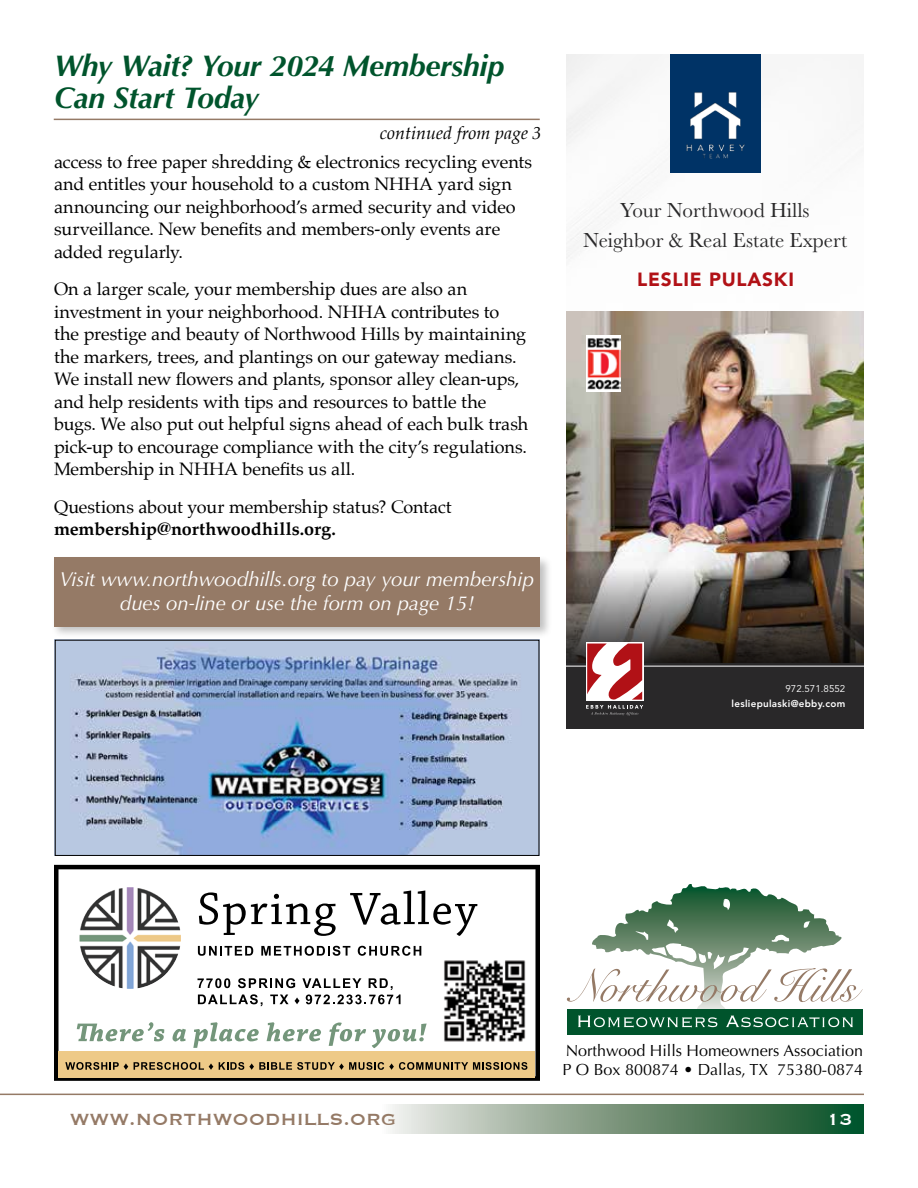
<style>
.page{position:relative;width:918px;height:1188px;background:#fff}
.page>*{position:absolute;margin:0;border:0;box-sizing:border-box;transform-origin:0 0}
.t1{font:italic 700 30px/31.5px "Optima";letter-spacing:-.01em;color:#00542c}
.t2{font:21px/30px "Baskerville URW";color:#292829;text-align:center}
.t3{font:21px "Copperplate";color:#957a66}
.t4{font:21px "Copperplate";color:#fff}
.t5{font:italic 20.25px/24px "Optima";color:#fff;text-align:center}
.t6{font:900 18.9px "Avenir LT Std";letter-spacing:.04em;color:#b11116}
.t7{font:18px/22.5px "Palatino";letter-spacing:-.005em;color:#000}
.t8{font:700 18px "Palatino";letter-spacing:-.005em;color:#000}
.t9{font:italic 18px "Palatino";color:#000}
.t10{font:16.2px/19.4px "Optima";color:#000}
.t11{font:800 9.9px "Avenir LT Std";letter-spacing:.03em;color:#fff}
.t12{font:9.75px "Avenir LT Std";color:#fff}
</style>
<div class="page">
<hr style="left:0;top:1094px;width:864px;height:1px;background:#957a66">
<svg style="left:390px;top:1104px;width:474px;height:30px;background:#78977f"></svg>
<div style="left:51px;top:554px;width:502px;height:85px;background:#000;opacity:.25"></div>
<div style="left:54px;top:557px;width:486px;height:69px;background:#957a66"></div>
<img style="left:567px;top:54px;width:297px;height:258px">
<div style="left:670px;top:54px;width:91px;height:118px;background:#036"></div>
<img style="left:686px;top:92px;width:59px;height:67px">
<img style="left:567px;top:312px;width:297px;height:256px">
<svg style="left:567px;top:568px;width:297px;height:95px;background:#5a524c"></svg>
<div style="left:567px;top:663px;width:297px;height:66px;background:#292829"></div>
<hr style="left:567px;top:666px;width:297px;height:1px;background:#fff">
<svg style="left:586px;top:642px;width:57px;height:2px"></svg>
<svg style="left:586px;top:644px;width:57px;height:71px"></svg>
<img style="left:586px;top:335px;width:35px;height:57px">
<div style="left:567px;top:1009px;width:296px;height:26px;background:#00542c"></div>
<svg style="left:567px;top:884px;width:296px;height:144px"></svg>
<hr style="left:54px;top:119px;width:486px;height:1px;background:#957a66">
<img style="left:57px;top:642px;width:480px;height:212px">
<div style="left:55px;top:640px;width:484px;height:216px;border:1px solid #000"></div>
<svg style="left:54px;top:865px;width:486px;height:216px"></svg>
<div style="left:58px;top:1052px;width:477px;height:26px;background:#eeca88"></div>
<img style="left:79px;top:887px;width:102px;height:102px">
<svg style="left:199px;top:892px;width:137px;height:44px"></svg>
<svg style="left:350px;top:891px;width:127px;height:45px"></svg>
<svg style="left:77px;top:1022px;width:87px;height:19px"></svg>
<svg style="left:173px;top:1029px;width:13px;height:13px"></svg>
<svg style="left:193px;top:1022px;width:66px;height:26px"></svg>
<svg style="left:267px;top:1022px;width:54px;height:19px"></svg>
<svg style="left:329px;top:1023px;width:37px;height:23px"></svg>
<svg style="left:372px;top:1024px;width:55px;height:24px"></svg>
<svg style="left:198px;top:946px;width:55px;height:10px"></svg>
<svg style="left:261px;top:946px;width:89px;height:10px"></svg>
<svg style="left:358px;top:946px;width:63px;height:10px"></svg>
<svg style="left:198px;top:978px;width:203px;height:28px"></svg>
<svg style="left:65px;top:1062px;width:63px;height:8px"></svg>
<svg style="left:134px;top:1062px;width:79px;height:8px"></svg>
<svg style="left:219px;top:1062px;width:308px;height:8px"></svg>
<img style="left:443px;top:959px;width:84px;height:85px">
<h1 class="t1" style="left:54px;top:51px;width:452px">Why Wait? Your 2024 Membership<br>Can Start Today</h1>
<p class="t9" style="left:380px;top:118px;width:163px">continued from page 3</p>
<p class="t7" style="left:54px;top:150px;width:480px">access to free paper shredding &amp; electronics recycling events and entitles your household to a custom NHHA yard sign announcing our neighborhood’s armed security and video surveillance. New benefits and members-only events are added regularly.</p>
<p class="t7" style="left:54px;top:278px;width:476px">On a larger scale, your membership dues are also an investment in your neighborhood. NHHA contributes to the prestige and beauty of Northwood Hills by maintaining the markers, trees, and plantings on our gateway medians.<br>We install new flowers and plants, sponsor alley clean-ups, and help residents with tips and resources to battle the bugs. We also put out helpful signs ahead of each bulk trash pick-up to encourage compliance with the city’s regulations.<br>Membership in NHHA benefits us all.</p>
<p class="t7" style="left:54px;top:495px;width:399px">Questions about your membership status? Contact</p>
<p class="t8" style="left:54px;top:514px;width:283px">membership@northwoodhills.org.</p>
<p class="t5" style="left:60px;top:567px;width:476px">Visit www.northwoodhills.org to pay your membership dues on-line or use the form on page 15!</p>
<p class="t2" style="left:583px;top:194px;width:266px">Your Northwood Hills<br>Neighbor &amp; Real Estate Expert</p>
<p class="t6" style="left:637px;top:268px;width:158px">LESLIE PULASKI</p>
<p class="t12" style="left:785px;top:683px;width:61px">972.571.8552</p>
<p class="t11" style="left:732px;top:698px;width:115px">lesliepulaski@ebby.com</p>
<p class="t10" style="left:562px;top:1041px;width:302px">Northwood Hills Homeowners Association<br>P O Box 800874 • Dallas, TX 75380-0874</p>
<p class="t3" style="left:70px;top:1105px;width:328px">WWW.NORTHWOODHILLS.ORG</p>
<p class="t4" style="left:827px;top:1105px;width:27px">13</p>
</div>
